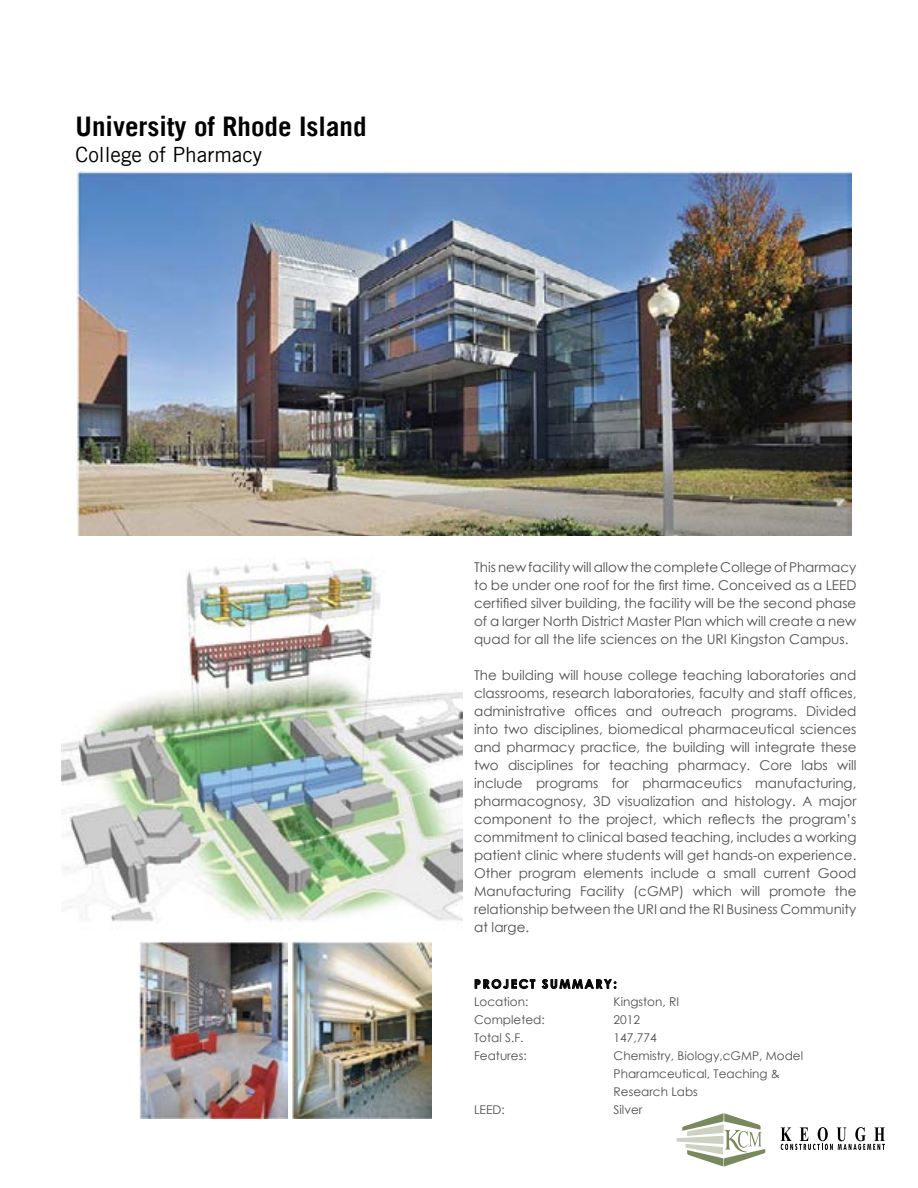
<style>
.page{position:relative;width:918px;height:1188px;background:#fff}
.page>*{position:absolute;margin:0;border:0;box-sizing:border-box;transform-origin:0 0}
.t1{font:700 27px "Trade Gothic LT";color:#000}
.t2{font:21px "Trade Gothic LT";color:#000}
.t3{font:13.5px/18px "Century Gothic";color:#4e4e4f;text-align:justify}
.t4{font:12px/18px "Century Gothic";color:#4d4d4f}
.t5{font:700 12px "Century Gothic";letter-spacing:.15em;color:#000}
</style>
<div class="page">
<svg style="left:677px;top:1113px;width:89px;height:54px"></svg>
<svg style="left:781px;top:1127px;width:104px;height:23px"></svg>
<img style="left:62px;top:560px;width:401px;height:382px">
<img style="left:77px;top:170px;width:774px;height:366px">
<img style="left:292px;top:942px;width:140px;height:176px">
<img style="left:140px;top:942px;width:147px;height:176px">
<svg style="left:474px;top:979px;width:143px;height:10px"></svg>
<h1 class="t1" style="left:76px;top:110px;width:293px">University of Rhode Island</h1>
<h2 class="t2" style="left:76px;top:141px;width:188px">College of Pharmacy</h2>
<p class="t3" style="left:474px;top:558px;width:384px">This new facility will allow the complete College of Pharmacy to be under one roof for the first time. Conceived as a LEED certified silver building, the facility will be the second phase of a larger North District Master Plan which will create a new quad for all the life sciences on the URI Kingston Campus.</p>
<p class="t3" style="left:474px;top:666px;width:384px">The building will house college teaching laboratories and classrooms, research laboratories, faculty and staff offices, administrative offices and outreach programs. Divided into two disciplines, biomedical pharmaceutical sciences and pharmacy practice, the building will integrate these two disciplines for teaching pharmacy. Core labs will include programs for pharmaceutics manufacturing, pharmacognosy, 3D visualization and histology. A major component to the project, which reflects the program’s commitment to clinical based teaching, includes a working patient clinic where students will get hands-on experience.<br>Other program elements include a small current Good Manufacturing Facility (cGMP) which will promote the relationship between the URI and the RI Business Community at large.</p>
<p class="t5" style="left:474px;top:975px;width:144px">PROJECT SUMMARY:</p>
<p class="t4" style="left:474px;top:993px;width:56px">Location:</p>
<p class="t4" style="left:614px;top:993px;width:67px">Kingston, RI</p>
<p class="t4" style="left:474px;top:1011px;width:72px">Completed:</p>
<p class="t4" style="left:614px;top:1011px;width:28px">2012</p>
<p class="t4" style="left:474px;top:1029px;width:51px">Total S.F.</p>
<p class="t4" style="left:614px;top:1029px;width:45px">147,774</p>
<p class="t4" style="left:474px;top:1047px;width:54px">Features:</p>
<p class="t4" style="left:614px;top:1047px;width:191px">Chemistry, Biology,cGMP, Model<br>Pharamceutical, Teaching &amp;<br>Research Labs</p>
<p class="t4" style="left:474px;top:1101px;width:32px">LEED:</p>
<p class="t4" style="left:614px;top:1101px;width:30px">Silver</p>
</div>
